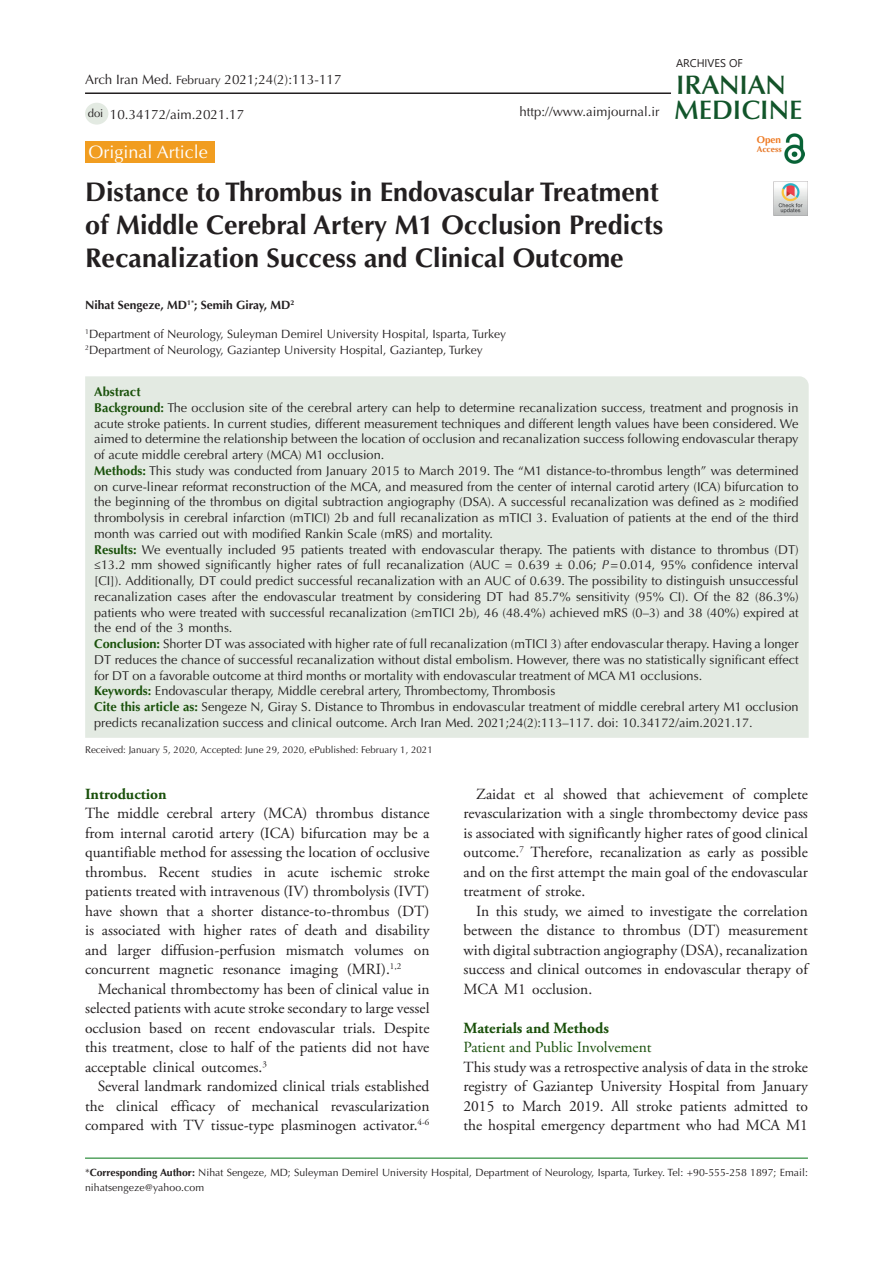
<style>
.page{position:relative;width:893px;height:1263px;background:#fff}
.page>*{position:absolute;margin:0;border:0;box-sizing:border-box;transform-origin:0 0}
.t1{font:700 27px/33px "Optima LT Std";color:#231f20}
.t2{font:600 26.85px "Optima LT Std";color:#11552a}
.t3{font:600 26.85px "Optima LT Std";color:#145228}
.t4{font:18px "Optima LT Std";color:#fff}
.t5{font:15.45px/19.5px "Adobe Garamond Pro";color:#231f20;text-align:justify}
.t6{font:700 15.45px "Adobe Garamond Pro";color:#19500a}
.t7{font:15.45px "Adobe Garamond Pro";color:#19500a}
.t8{font:13.5px "Optima LT Std";color:#231f20}
.t9{font:13.2px "Optima LT Std";color:#231f20}
.t10{font:12.75px/15.8px "Optima LT Std";color:#231f20;text-align:justify}
.t11{font:700 12.75px "Optima LT Std";color:#19510a}
.t12{font:12px "Optima LT Std";color:#231f20}
.t13{font:700 12px "Optima LT Std";color:#231f20}
.t14{font:11.25px "Optima LT Std";color:#231f20}
.t15{font:11.1px "Segoe UI";color:#231f20}
.t16{font:10.5px/15px "Optima LT Std";color:#231f20}
.t17{font:700 9.9px "Optima LT Std";color:#ee7a23}
.t18{font:9.75px "Optima LT Std";color:#231f20}
.t19{font:700 8.4px "Optima LT Std";color:#e67625}
.s1{font-size:12px}
.s2{font-weight:700;color:#19510a}
.s3{font-style:italic}
.s4{font-weight:700;color:#19500a}
.s5{font-weight:700}
</style>
<div class="page">
<hr style="left:85px;top:1158px;width:723px;height:1px;background:#007513">
<div style="left:85px;top:141px;width:130px;height:22px;background:#f19d20"></div>
<div style="left:85px;top:376px;width:724px;height:362px;background:#e3eae2"></div>
<div style="left:85px;top:103px;width:23px;height:22px;background:#e3eae2;border-radius:50%"></div>
<hr style="left:85px;top:92px;width:586px;height:2px;background:#231f20">
<img style="left:785px;top:133px;width:19px;height:31px">
<img style="left:774px;top:182px;width:34px;height:34px">
<p class="t8" style="left:85px;top:72px;width:258px">Arch Iran Med. <span class="s1">February</span> 2021;24(2):113-117</p>
<p class="t14" style="left:88px;top:106px;width:17px">doi</p>
<p class="t8" style="left:110px;top:106px;width:136px">10.34172/aim.2021.17</p>
<p class="t9" style="left:520px;top:104px;width:141px">http://www.aimjournal.ir</p>
<p class="t4" style="left:89px;top:141px;width:121px">Original Article</p>
<p class="t1" style="left:85px;top:176px;width:580px">Distance to Thrombus in Endovascular Treatment of Middle Cerebral Artery M1 Occlusion Predicts<br>Recanalization Success and Clinical Outcome</p>
<p class="t13" style="left:85px;top:298px;width:211px">Nihat Sengeze, MD<sup>1*</sup>; Semih Giray, MD<sup>2</sup></p>
<p class="t12" style="left:85px;top:327px;width:423px"><sup>1</sup>Department of Neurology, Suleyman Demirel University Hospital, Isparta, Turkey</p>
<p class="t12" style="left:85px;top:343px;width:399px"><sup>2</sup>Department of Neurology, Gaziantep University Hospital, Gaziantep, Turkey</p>
<p class="t15" style="left:676px;top:52px;width:68px">ARCHIVES OF</p>
<p class="t3" style="left:676px;top:69px;width:111px">IRANIAN</p>
<p class="t2" style="left:674px;top:94px;width:130px">MEDICINE</p>
<p class="t17" style="left:757px;top:134px;width:26px">Open</p>
<p class="t19" style="left:757px;top:144px;width:26px">Access</p>
<p class="t11" style="left:94px;top:384px;width:48px">Abstract</p>
<p class="t10" style="left:94px;top:400px;width:706px"><span class="s2">Background:</span> The occlusion site of the cerebral artery can help to determine recanalization success, treatment and prognosis in acute stroke patients. In current studies, different measurement techniques and different length values have been considered. We aimed to determine the relationship between the location of occlusion and recanalization success following endovascular therapy of acute middle cerebral artery (MCA) M1 occlusion.</p>
<p class="t10" style="left:94px;top:463px;width:706px"><span class="s2">Methods:</span> This study was conducted from January 2015 to March 2019. The “M1 distance-to-thrombus length” was determined on curve-linear reformat reconstruction of the MCA, and measured from the center of internal carotid artery (ICA) bifurcation to the beginning of the thrombus on digital subtraction angiography (DSA). A successful recanalization was defined as ≥ modified thrombolysis in cerebral infarction (mTICI) 2b and full recanalization as mTICI 3. Evaluation of patients at the end of the third month was carried out with modified Rankin Scale (mRS) and mortality.</p>
<p class="t10" style="left:94px;top:542px;width:706px"><span class="s2">Results:</span> We eventually included 95 patients treated with endovascular therapy. The patients with distance to thrombus (DT) ≤13.2 mm showed significantly higher rates of full recanalization (AUC = 0.639 ± 0.06; <span class="s3">P</span>=0.014, 95% confidence interval [CI]). Additionally, DT could predict successful recanalization with an AUC of 0.639. The possibility to distinguish unsuccessful recanalization cases after the endovascular treatment by considering DT had 85.7% sensitivity (95% CI). Of the 82 (86.3%) patients who were treated with successful recanalization (≥mTICI 2b), 46 (48.4%) achieved mRS (0–3) and 38 (40%) expired at the end of the 3 months.</p>
<p class="t10" style="left:94px;top:636px;width:706px"><span class="s2">Conclusion:</span> Shorter DT was associated with higher rate of full recanalization (mTICI 3) after endovascular therapy. Having a longer DT reduces the chance of successful recanalization without distal embolism. However, there was no statistically significant effect for DT on a favorable outcome at third months or mortality with endovascular treatment of MCA M1 occlusions.</p>
<p class="t10" style="left:94px;top:683px;width:463px"><span class="s2">Keywords:</span> Endovascular therapy, Middle cerebral artery, Thrombectomy, Thrombosis</p>
<p class="t10" style="left:94px;top:699px;width:706px"><span class="s4">Cite this article as:</span> Sengeze N, Giray S. Distance to Thrombus in endovascular treatment of middle cerebral artery M1 occlusion predicts recanalization success and clinical outcome. Arch Iran Med. 2021;24(2):113–117. doi: 10.34172/aim.2021.17.</p>
<p class="t18" style="left:85px;top:744px;width:349px">Received: January 5, 2020, Accepted: June 29, 2020, ePublished: February 1, 2021</p>
<p class="t6" style="left:85px;top:785px;width:83px">Introduction</p>
<p class="t5" style="left:85px;top:804px;width:346px">The middle cerebral artery (MCA) thrombus distance from internal carotid artery (ICA) bifurcation may be a quantifiable method for assessing the location of occlusive thrombus. Recent studies in acute ischemic stroke patients treated with intravenous (IV) thrombolysis (IVT) have shown that a shorter distance-to-thrombus (DT) is associated with higher rates of death and disability and larger diffusion-perfusion mismatch volumes on concurrent magnetic resonance imaging (MRI).<sup>1,2</sup></p>
<p class="t5" style="left:85px;top:979px;width:346px;text-indent:13px">Mechanical thrombectomy has been of clinical value in selected patients with acute stroke secondary to large vessel occlusion based on recent endovascular trials. Despite this treatment, close to half of the patients did not have acceptable clinical outcomes.<sup>3</sup></p>
<p class="t5" style="left:85px;top:1077px;width:346px;text-indent:13px">Several landmark randomized clinical trials established the clinical efficacy of mechanical revascularization compared with TV tissue-type plasminogen activator.<sup>4-6</sup></p>
<p class="t5" style="left:463px;top:784px;width:346px;text-indent:13px">Zaidat et al showed that achievement of complete revascularization with a single thrombectomy device pass is associated with significantly higher rates of good clinical outcome.<sup>7</sup> Therefore, recanalization as early as possible and on the first attempt the main goal of the endovascular treatment of stroke.</p>
<p class="t5" style="left:463px;top:901px;width:346px;text-indent:13px">In this study, we aimed to investigate the correlation between the distance to thrombus (DT) measurement with digital subtraction angiography (DSA), recanalization success and clinical outcomes in endovascular therapy of MCA M1 occlusion.</p>
<p class="t6" style="left:463px;top:1019px;width:147px">Materials and Methods</p>
<p class="t7" style="left:463px;top:1038px;width:190px">Patient and Public Involvement</p>
<p class="t5" style="left:463px;top:1057px;width:346px">This study was a retrospective analysis of data in the stroke registry of Gaziantep University Hospital from January 2015 to March 2019. All stroke patients admitted to the hospital emergency department who had MCA M1</p>
<p class="t16" style="left:85px;top:1165px;width:724px">*<span class="s5">Corresponding Author:</span> Nihat Sengeze, MD; Suleyman Demirel University Hospital, Department of Neurology, Isparta, Turkey. Tel: +90-555-258 1897; Email: nihatsengeze@yahoo.com</p>
</div>
